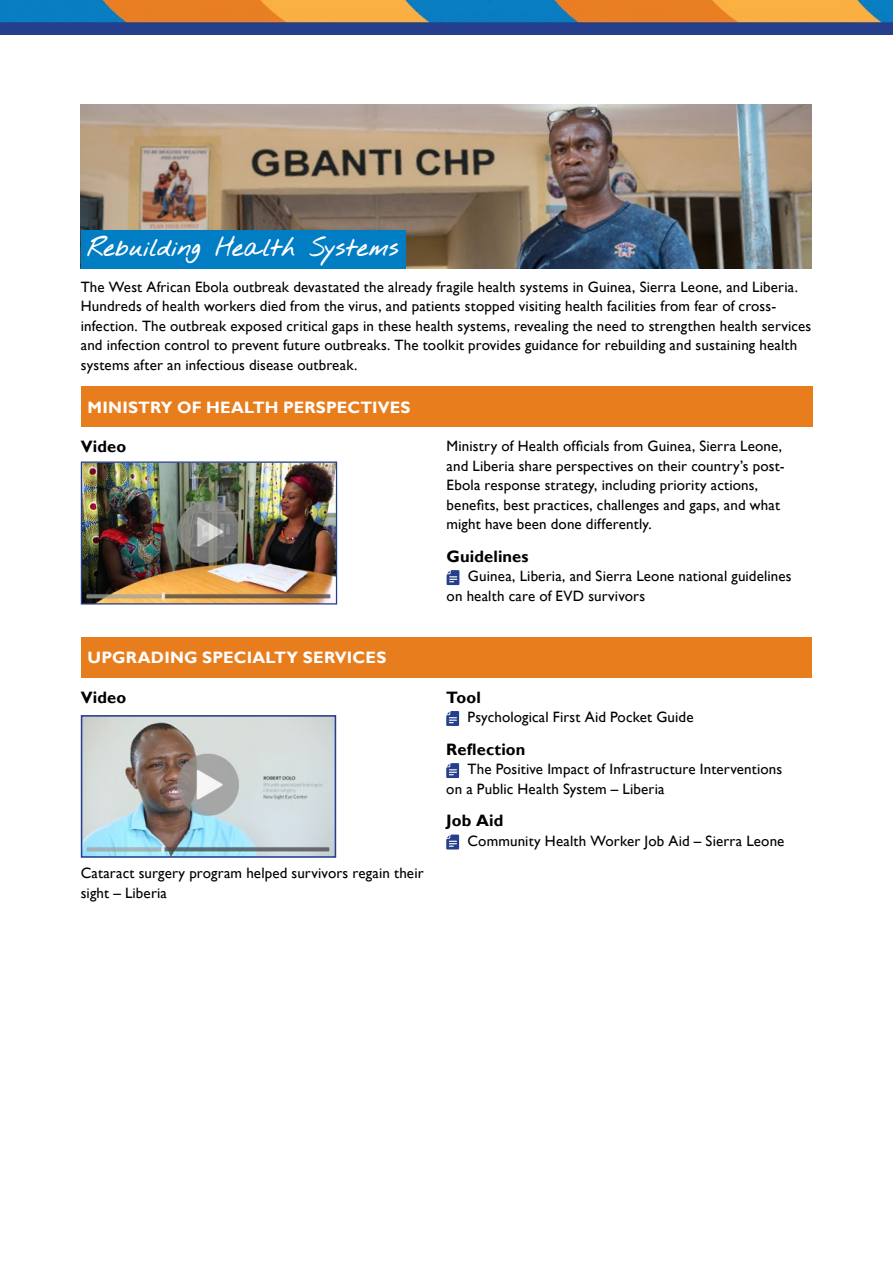
<style>
.page{position:relative;width:893px;height:1263px;background:#fff}
.page>*{position:absolute;margin:0;border:0;box-sizing:border-box;transform-origin:0 0}
.t1{font:700 21px "Nothing You Could Do";letter-spacing:-.01em;color:#fff}
.t2{font:700 16.5px "Gill Sans";letter-spacing:.01em;color:#fff}
.t3{font:700 16.5px "Gill Sans";letter-spacing:.005em;color:#000}
.t4{font:15px/19.5px "Gill Sans";letter-spacing:.01em;color:#000}
</style>
<div class="page">
<img style="left:81px;top:105px;width:730px;height:164px">
<div style="left:81px;top:230px;width:324px;height:39px;background:#007dc3"></div>
<div style="left:81px;top:387px;width:731px;height:40px;background:#e87d1e"></div>
<img style="left:83px;top:463px;width:252px;height:139px">
<div style="left:81px;top:461px;width:256px;height:143px;border:1px solid #243f8c"></div>
<svg style="left:447px;top:570px;width:12px;height:15px"></svg>
<div style="left:81px;top:637px;width:731px;height:41px;background:#e87d1e"></div>
<img style="left:84px;top:718px;width:249px;height:137px">
<div style="left:81px;top:715px;width:255px;height:143px;border:2px solid #243f8c"></div>
<svg style="left:446px;top:711px;width:13px;height:15px"></svg>
<svg style="left:446px;top:763px;width:13px;height:15px"></svg>
<svg style="left:446px;top:834px;width:13px;height:15px"></svg>
<img style="left:0;top:0;width:99px;height:35px">
<img style="left:99px;top:0;width:794px;height:35px">
<h1 class="t1" style="left:87px;top:230px;width:313px">Rebuilding Health Systems</h1>
<p class="t4" style="left:81px;top:277px;width:732px">The West African Ebola outbreak devastated the already fragile health systems in Guinea, Sierra Leone, and Liberia.<br>Hundreds of health workers died from the virus, and patients stopped visiting health facilities from fear of cross&shy;infection. The outbreak exposed critical gaps in these health systems, revealing the need to strengthen health services and infection control to prevent future outbreaks. The toolkit provides guidance for rebuilding and sustaining health systems after an infectious disease outbreak.</p>
<p class="t2" style="left:88px;top:397px;width:325px">MINISTRY OF HEALTH PERSPECTIVES</p>
<p class="t3" style="left:81px;top:437px;width:47px">Video</p>
<p class="t4" style="left:447px;top:436px;width:340px">Ministry of Health officials from Guinea, Sierra Leone, and Liberia share perspectives on their country’s post-Ebola response strategy, including priority actions, benefits, best practices, challenges and gaps, and what might have been done differently.</p>
<p class="t3" style="left:447px;top:546px;width:84px">Guidelines</p>
<p class="t4" style="left:447px;top:566px;width:347px;text-indent:21px">Guinea, Liberia, and Sierra Leone national guidelines on health care of EVD survivors</p>
<p class="t2" style="left:88px;top:648px;width:300px">UPGRADING SPECIALTY SERVICES</p>
<p class="t3" style="left:81px;top:687px;width:47px">Video</p>
<p class="t4" style="left:81px;top:864px;width:344px">Cataract surgery program helped survivors regain their sight – Liberia</p>
<p class="t3" style="left:446px;top:687px;width:36px">Tool</p>
<p class="t4" style="left:468px;top:708px;width:227px">Psychological First Aid Pocket Guide</p>
<p class="t3" style="left:446px;top:739px;width:81px">Reflection</p>
<p class="t4" style="left:446px;top:760px;width:338px;text-indent:21px">The Positive Impact of Infrastructure Interventions on a Public Health System – Liberia</p>
<p class="t3" style="left:446px;top:811px;width:59px">Job Aid</p>
<p class="t4" style="left:468px;top:831px;width:318px">Community Health Worker Job Aid – Sierra Leone</p>
</div>
